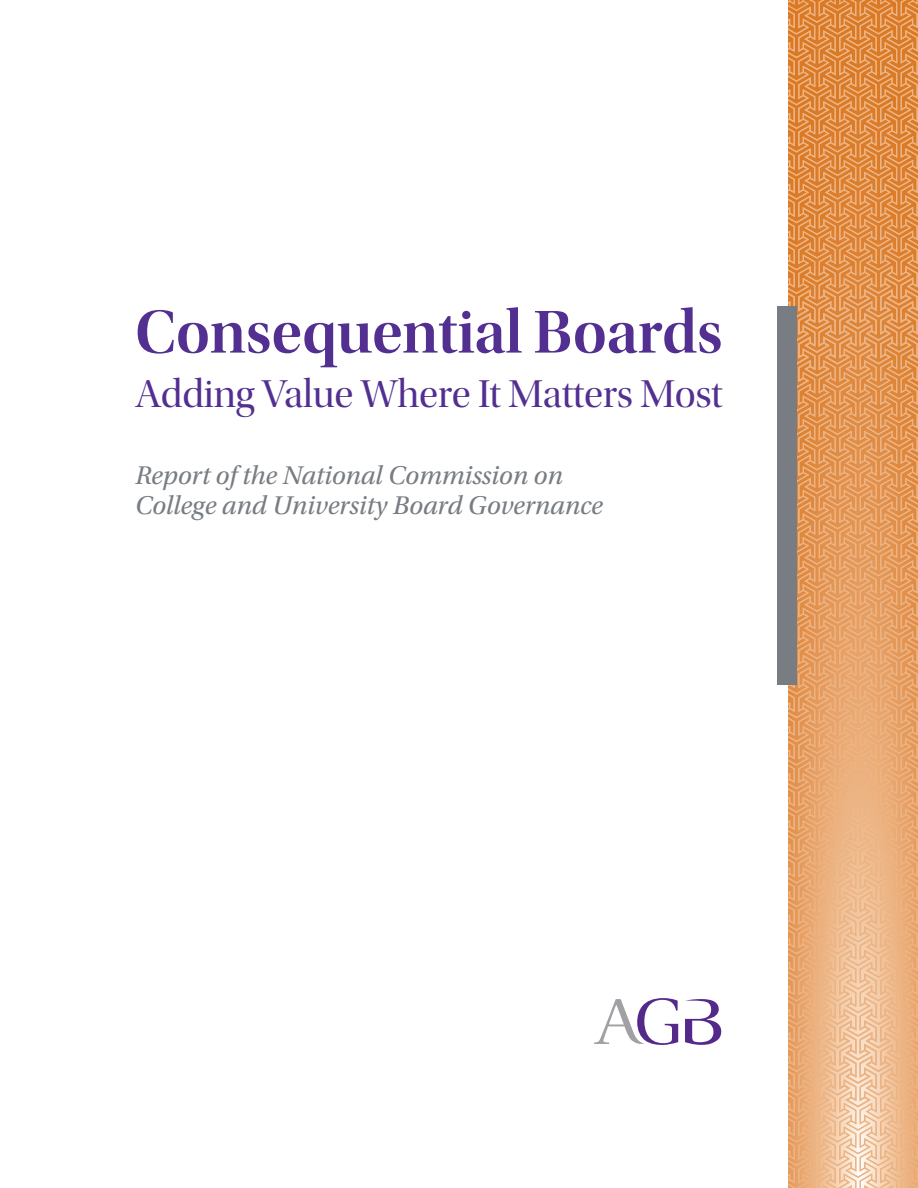
<style>
.page{position:relative;width:918px;height:1188px;background:#fff}
.page>*{position:absolute;margin:0;border:0;box-sizing:border-box;transform-origin:0 0}
.t1{font:63px "Utopia Std Semibold Disp";letter-spacing:-.005em;color:#522f90}
.t2{font:40.5px "Utopia Std Disp";letter-spacing:-.005em;color:#522f90}
.t3{font:italic 27px/30px "Utopia Std";letter-spacing:-.005em;color:#787d83}
</style>
<div class="page">
<svg style="left:788px;top:0;width:130px;height:1188px;background:#e7a268"></svg>
<div style="left:778px;top:307px;width:19px;height:378px;background:#787d83"></div>
<svg style="left:685px;top:999px;width:36px;height:46px"></svg>
<svg style="left:594px;top:998px;width:84px;height:47px"></svg>
<h1 class="t1" style="left:135px;top:298px;width:589px">Consequential Boards</h1>
<h2 class="t2" style="left:135px;top:372px;width:590px">Adding Value Where It Matters Most</h2>
<p class="t3" style="left:135px;top:461px;width:469px">Report of the National Commission on<br>College and University Board Governance</p>
</div>
